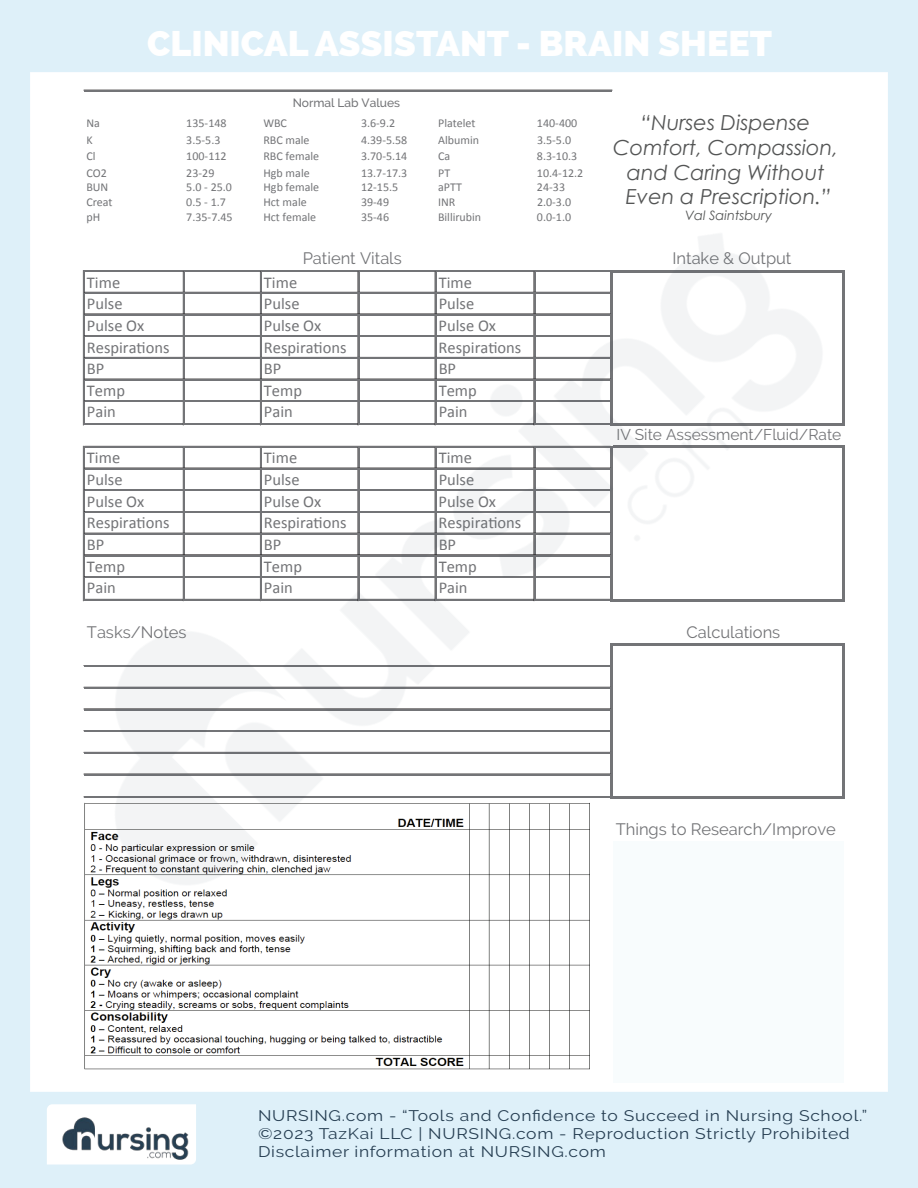
<style>
.page{position:relative;width:918px;height:1188px;background:#fff}
.page>*{position:absolute;margin:0;border:0;box-sizing:border-box;transform-origin:0 0}
.t1{font:800 35.7px "Raleway";color:#fff}
.t2{font:italic 20.7px/24.9px "Century Gothic";color:#545555;text-align:center}
.t3{font:16.5px "Calibri";color:#737477}
.t4{font:16.5px "Raleway";color:#737477}
.t5{font:15.6px "Raleway";color:#737477}
.t6{font:15.3px/18.3px "Raleway";letter-spacing:.04em;color:#263e52;scale:1.14 1}
.t7{font:italic 12.9px "Century Gothic";color:#545555}
.t8{font:12px "Calibri";color:#737477}
.t9{font:500 12px "Raleway";letter-spacing:-.005em;color:#737477}
</style>
<div class="page">
<img style="left:0;top:0;width:918px;height:1188px">
<img style="left:49px;top:1060px;width:155px;height:128px">
<h1 class="t1" style="left:147px;top:23px;width:626px">CLINICAL ASSISTANT - BRAIN SHEET</h1>
<p class="t9" style="left:293px;top:96px;width:109px">Normal Lab Values</p>
<p class="t8" style="left:86px;top:118px;width:15px">Na</p>
<p class="t8" style="left:186px;top:118px;width:42px">135-148</p>
<p class="t8" style="left:263px;top:118px;width:25px">WBC</p>
<p class="t8" style="left:361px;top:118px;width:36px">3.6-9.2</p>
<p class="t8" style="left:438px;top:118px;width:39px">Platelet</p>
<p class="t8" style="left:537px;top:118px;width:42px">140-400</p>
<p class="t8" style="left:86px;top:136px;width:8px">K</p>
<p class="t8" style="left:186px;top:136px;width:36px">3.5-5.3</p>
<p class="t8" style="left:263px;top:136px;width:48px">RBC male</p>
<p class="t8" style="left:361px;top:136px;width:48px">4.39-5.58</p>
<p class="t8" style="left:438px;top:136px;width:42px">Albumin</p>
<p class="t8" style="left:537px;top:136px;width:36px">3.5-5.0</p>
<p class="t8" style="left:86px;top:152px;width:11px">Cl</p>
<p class="t8" style="left:186px;top:152px;width:42px">100-112</p>
<p class="t8" style="left:263px;top:152px;width:57px">RBC female</p>
<p class="t8" style="left:361px;top:152px;width:48px">3.70-5.14</p>
<p class="t8" style="left:438px;top:152px;width:14px">Ca</p>
<p class="t8" style="left:537px;top:152px;width:42px">8.3-10.3</p>
<p class="t8" style="left:86px;top:169px;width:22px">CO2</p>
<p class="t8" style="left:186px;top:169px;width:30px">23-29</p>
<p class="t8" style="left:263px;top:169px;width:48px">Hgb male</p>
<p class="t8" style="left:361px;top:169px;width:48px">13.7-17.3</p>
<p class="t8" style="left:438px;top:169px;width:14px">PT</p>
<p class="t8" style="left:537px;top:169px;width:48px">10.4-12.2</p>
<p class="t8" style="left:86px;top:183px;width:23px">BUN</p>
<p class="t8" style="left:186px;top:183px;width:47px">5.0 - 25.0</p>
<p class="t8" style="left:263px;top:183px;width:57px">Hgb female</p>
<p class="t8" style="left:361px;top:183px;width:39px">12-15.5</p>
<p class="t8" style="left:438px;top:183px;width:25px">aPTT</p>
<p class="t8" style="left:537px;top:183px;width:30px">24-33</p>
<p class="t8" style="left:86px;top:198px;width:28px">Creat</p>
<p class="t8" style="left:186px;top:198px;width:41px">0.5 - 1.7</p>
<p class="t8" style="left:263px;top:198px;width:45px">Hct male</p>
<p class="t8" style="left:361px;top:198px;width:30px">39-49</p>
<p class="t8" style="left:438px;top:198px;width:19px">INR</p>
<p class="t8" style="left:537px;top:198px;width:36px">2.0-3.0</p>
<p class="t8" style="left:86px;top:213px;width:15px">pH</p>
<p class="t8" style="left:186px;top:213px;width:48px">7.35-7.45</p>
<p class="t8" style="left:263px;top:213px;width:54px">Hct female</p>
<p class="t8" style="left:361px;top:213px;width:30px">35-46</p>
<p class="t8" style="left:438px;top:213px;width:44px">Billirubin</p>
<p class="t8" style="left:537px;top:213px;width:36px">0.0-1.0</p>
<h3 class="t4" style="left:303px;top:252px;width:101px">Patient Vitals</h3>
<h2 class="t2" style="left:613px;top:112px;width:227px">“Nurses Dispense<br>Comfort, Compassion, and Caring Without<br>Even a Prescription.”</h2>
<p class="t7" style="left:685px;top:210px;width:88px">Val Saintsbury</p>
<h3 class="t4" style="left:672px;top:252px;width:121px">Intake &amp; Output</h3>
<h3 class="t3" style="left:87px;top:276px;width:35px">Time</h3>
<h3 class="t3" style="left:264px;top:276px;width:35px">Time</h3>
<h3 class="t3" style="left:439px;top:276px;width:35px">Time</h3>
<h3 class="t3" style="left:87px;top:298px;width:37px">Pulse</h3>
<h3 class="t3" style="left:264px;top:298px;width:37px">Pulse</h3>
<h3 class="t3" style="left:439px;top:298px;width:37px">Pulse</h3>
<h3 class="t3" style="left:87px;top:320px;width:59px">Pulse Ox</h3>
<h3 class="t3" style="left:264px;top:320px;width:59px">Pulse Ox</h3>
<h3 class="t3" style="left:439px;top:320px;width:59px">Pulse Ox</h3>
<h3 class="t3" style="left:87px;top:341px;width:84px">Respirations</h3>
<h3 class="t3" style="left:264px;top:341px;width:84px">Respirations</h3>
<h3 class="t3" style="left:439px;top:341px;width:84px">Respirations</h3>
<h3 class="t3" style="left:87px;top:363px;width:19px">BP</h3>
<h3 class="t3" style="left:264px;top:363px;width:19px">BP</h3>
<h3 class="t3" style="left:439px;top:363px;width:19px">BP</h3>
<h3 class="t3" style="left:87px;top:385px;width:40px">Temp</h3>
<h3 class="t3" style="left:264px;top:385px;width:40px">Temp</h3>
<h3 class="t3" style="left:439px;top:385px;width:40px">Temp</h3>
<h3 class="t3" style="left:87px;top:406px;width:30px">Pain</h3>
<h3 class="t3" style="left:264px;top:406px;width:30px">Pain</h3>
<h3 class="t3" style="left:439px;top:406px;width:30px">Pain</h3>
<h3 class="t3" style="left:87px;top:452px;width:35px">Time</h3>
<h3 class="t3" style="left:264px;top:452px;width:35px">Time</h3>
<h3 class="t3" style="left:439px;top:452px;width:35px">Time</h3>
<h3 class="t3" style="left:87px;top:474px;width:37px">Pulse</h3>
<h3 class="t3" style="left:264px;top:474px;width:37px">Pulse</h3>
<h3 class="t3" style="left:439px;top:474px;width:37px">Pulse</h3>
<h3 class="t3" style="left:87px;top:495px;width:59px">Pulse Ox</h3>
<h3 class="t3" style="left:264px;top:495px;width:59px">Pulse Ox</h3>
<h3 class="t3" style="left:439px;top:495px;width:59px">Pulse Ox</h3>
<h3 class="t3" style="left:87px;top:517px;width:84px">Respirations</h3>
<h3 class="t3" style="left:264px;top:517px;width:84px">Respirations</h3>
<h3 class="t3" style="left:439px;top:517px;width:84px">Respirations</h3>
<h3 class="t3" style="left:87px;top:539px;width:19px">BP</h3>
<h3 class="t3" style="left:264px;top:539px;width:19px">BP</h3>
<h3 class="t3" style="left:439px;top:539px;width:19px">BP</h3>
<h3 class="t3" style="left:87px;top:561px;width:40px">Temp</h3>
<h3 class="t3" style="left:264px;top:561px;width:40px">Temp</h3>
<h3 class="t3" style="left:439px;top:561px;width:40px">Temp</h3>
<h3 class="t3" style="left:87px;top:582px;width:30px">Pain</h3>
<h3 class="t3" style="left:264px;top:582px;width:30px">Pain</h3>
<h3 class="t3" style="left:439px;top:582px;width:30px">Pain</h3>
<h3 class="t4" style="left:87px;top:625px;width:101px">Tasks/Notes</h3>
<h3 class="t4" style="left:687px;top:625px;width:95px">Calculations</h3>
<h3 class="t5" style="left:617px;top:428px;width:226px">IV Site Assessment/Fluid/Rate</h3>
<h3 class="t4" style="left:616px;top:822px;width:222px">Things to Research/Improve</h3>
<p class="t6" style="left:258px;top:1106px;width:536px">NURSING.com - “Tools and Confidence to Succeed in Nursing School.” ©2023 TazKai LLC | NURSING.com - Reproduction Strictly Prohibited<br>Disclaimer information at NURSING.com</p>
</div>
